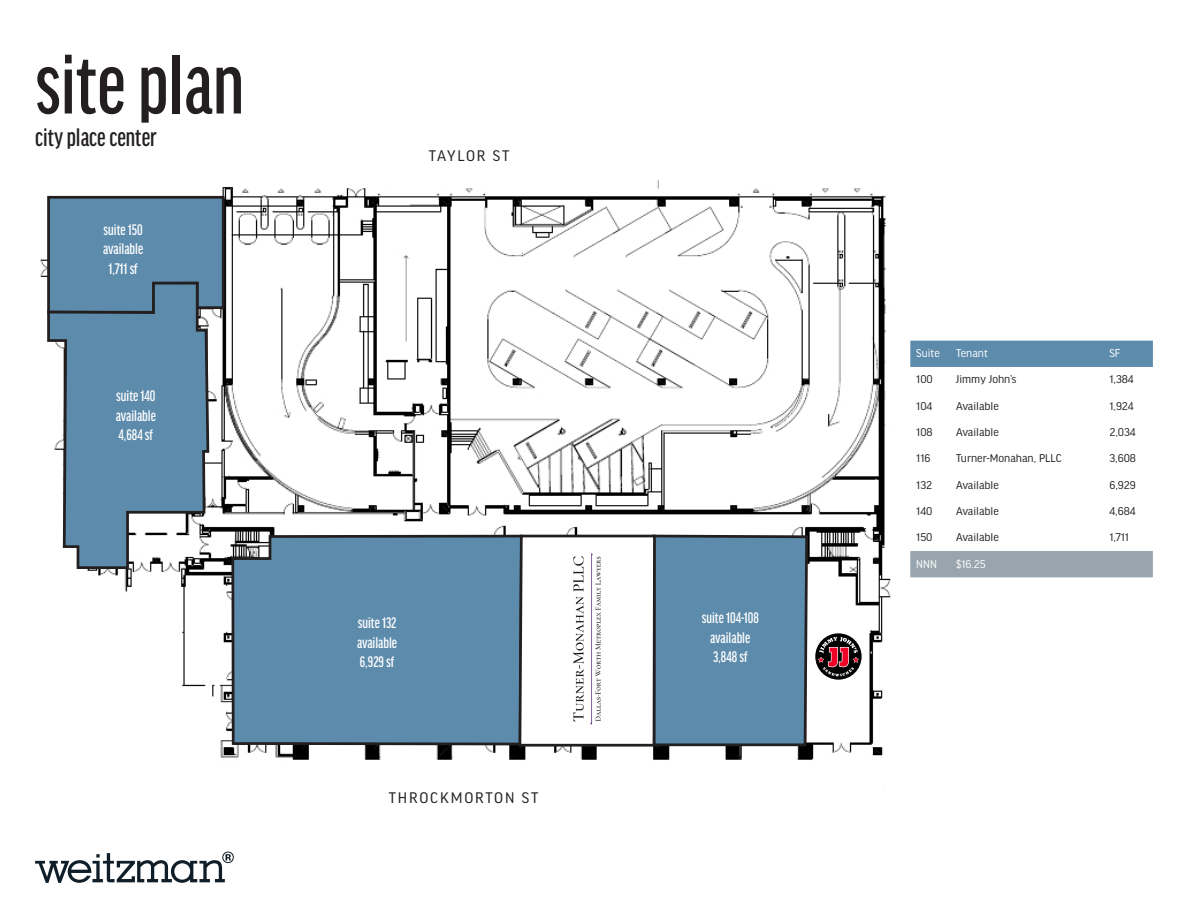
<style>
.page{position:relative;width:1188px;height:918px;background:#fff}
.page>*{position:absolute;margin:0;border:0;box-sizing:border-box;transform-origin:0 0}
.t1{font:500 extra-condensed 90px "Good Headline Pro";color:#231f20}
.t2{font:500 extra-condensed 27px "Good Headline Pro";color:#231f20}
.t3{font:500 extra-condensed 16.35px "Good Headline Pro";color:#fff}
.t4{font:16.35px "Good Headline Pro";letter-spacing:.11em;color:#231f20}
.t5{font:12px "Good Headline Pro";color:#231f20}
.t6{font:12px "Good Headline Pro";color:#fff}
</style>
<div class="page">
<img style="left:40px;top:180px;width:892px;height:580px">
<svg style="left:46px;top:195px;width:180px;height:120px;background:#5d86a4"></svg>
<svg style="left:46px;top:280px;width:165px;height:290px"></svg>
<svg style="left:230px;top:533px;width:287px;height:214px;background:#5e89a7"></svg>
<div style="left:814px;top:632px;width:49px;height:49px;background:#fff;border-radius:50%"></div>
<svg style="left:815px;top:633px;width:47px;height:47px"></svg>
<svg style="left:818px;top:637px;width:41px;height:42px;background:#643e45"></svg>
<svg style="left:517px;top:533px;width:292px;height:215px"></svg>
<img style="left:569px;top:550px;width:36px;height:178px">
<svg style="left:35px;top:852px;width:199px;height:31px"></svg>
<div style="left:910px;top:341px;width:243px;height:26px;background:#5d8bac"></div>
<div style="left:910px;top:551px;width:243px;height:26px;background:#98a5ae"></div>
<p class="t1" style="left:35px;top:40px;width:210px">site plan</p>
<p class="t2" style="left:35px;top:124px;width:123px">city place center</p>
<p class="t3" style="left:104px;top:222px;width:41px">suite 150</p>
<p class="t3" style="left:103px;top:241px;width:42px">available</p>
<p class="t3" style="left:109px;top:261px;width:31px">1,711 sf</p>
<p class="t3" style="left:116px;top:388px;width:41px">suite 140</p>
<p class="t3" style="left:116px;top:407px;width:42px">available</p>
<p class="t3" style="left:119px;top:427px;width:36px">4,684 sf</p>
<p class="t4" style="left:429px;top:147px;width:82px">TAYLOR ST</p>
<p class="t3" style="left:358px;top:615px;width:40px">suite 132</p>
<p class="t3" style="left:357px;top:634px;width:42px">available</p>
<p class="t3" style="left:360px;top:654px;width:36px">6,929 sf</p>
<p class="t4" style="left:389px;top:790px;width:151px">THROCKMORTON ST</p>
<p class="t3" style="left:702px;top:610px;width:58px">suite 104-108</p>
<p class="t3" style="left:710px;top:629px;width:42px">available</p>
<p class="t3" style="left:713px;top:649px;width:36px">3,848 sf</p>
<p class="t6" style="left:916px;top:347px;width:25px">Suite</p>
<p class="t6" style="left:956px;top:347px;width:33px">Tenant</p>
<p class="t6" style="left:1109px;top:347px;width:13px">SF</p>
<p class="t5" style="left:916px;top:374px;width:18px">100</p>
<p class="t5" style="left:956px;top:374px;width:62px">Jimmy John’s</p>
<p class="t5" style="left:1109px;top:374px;width:26px">1,384</p>
<p class="t5" style="left:916px;top:400px;width:18px">104</p>
<p class="t5" style="left:956px;top:400px;width:44px">Available</p>
<p class="t5" style="left:1109px;top:400px;width:26px">1,924</p>
<p class="t5" style="left:916px;top:426px;width:18px">108</p>
<p class="t5" style="left:956px;top:426px;width:44px">Available</p>
<p class="t5" style="left:1109px;top:426px;width:28px">2,034</p>
<p class="t5" style="left:916px;top:452px;width:16px">116</p>
<p class="t5" style="left:956px;top:452px;width:107px">Turner-Monahan, PLLC</p>
<p class="t5" style="left:1109px;top:452px;width:28px">3,608</p>
<p class="t5" style="left:916px;top:479px;width:17px">132</p>
<p class="t5" style="left:956px;top:479px;width:44px">Available</p>
<p class="t5" style="left:1109px;top:479px;width:28px">6,929</p>
<p class="t5" style="left:916px;top:505px;width:18px">140</p>
<p class="t5" style="left:956px;top:505px;width:44px">Available</p>
<p class="t5" style="left:1109px;top:505px;width:28px">4,684</p>
<p class="t5" style="left:916px;top:531px;width:18px">150</p>
<p class="t5" style="left:956px;top:531px;width:44px">Available</p>
<p class="t5" style="left:1109px;top:531px;width:21px">1,711</p>
<p class="t6" style="left:916px;top:558px;width:22px">NNN</p>
<p class="t6" style="left:956px;top:558px;width:31px">$16.25</p>
</div>
